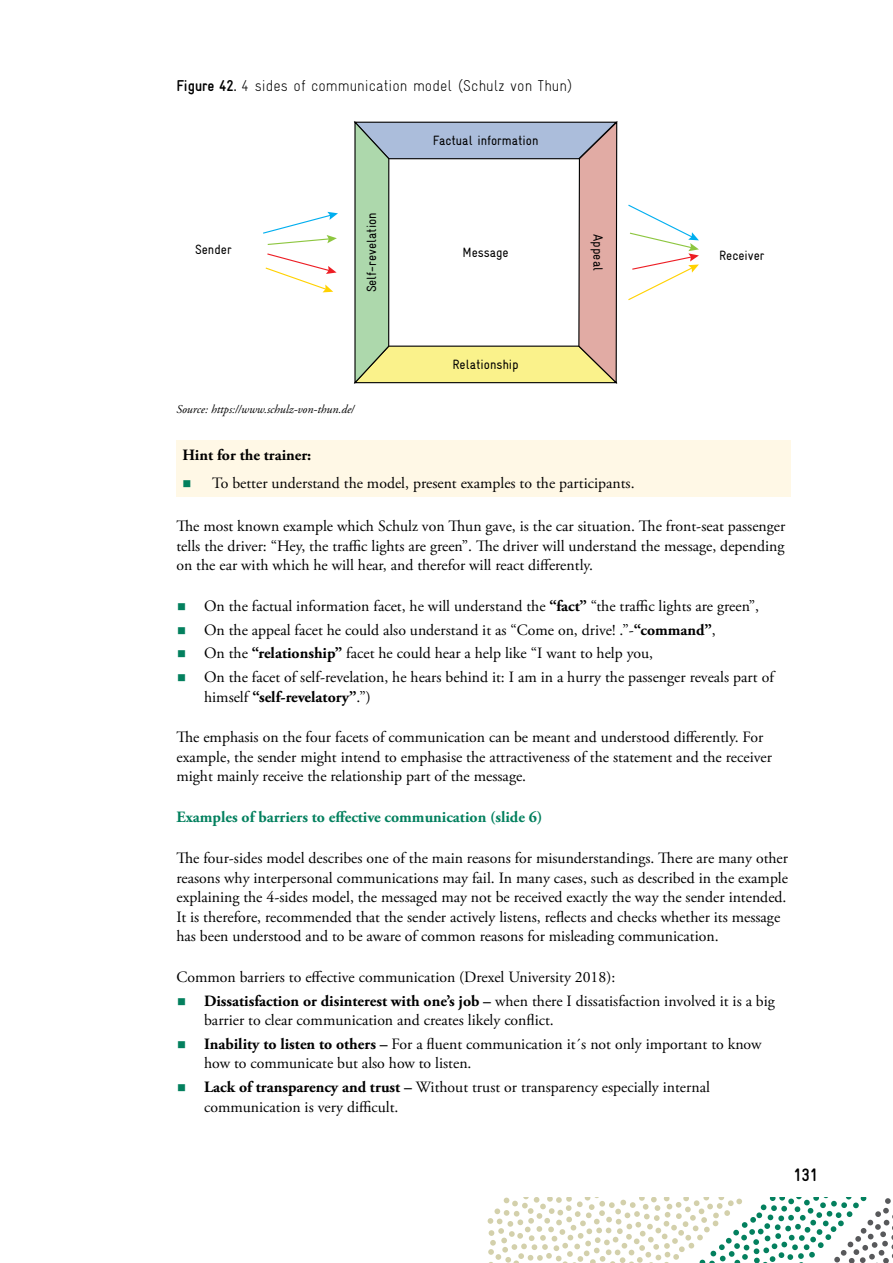
<style>
.page{position:relative;width:893px;height:1263px;background:#fff}
.page>*{position:absolute;margin:0;border:0;box-sizing:border-box;transform-origin:0 0}
.t1{font:700 condensed 18px "Gravur";color:#000}
.t2{font:15.75px/19.5px "Adobe Garamond Pro";color:#000}
.t3{font:300 condensed 15.75px "Gravur";color:#000}
.t4{font:700 15.75px "Adobe Garamond Pro";color:#03805e}
.t5{font:700 15.75px "Adobe Garamond Pro";color:#000}
.t6{font:condensed 13.5px "Gravur";color:#000}
.t7{font:italic 12px "Adobe Garamond Pro";color:#000}
.s1{font-weight:700}
.s2{font-weight:400}
</style>
<div class="page">
<svg style="left:488px;top:1197px;width:405px;height:66px"></svg>
<svg style="left:354px;top:121px;width:264px;height:263px"></svg>
<svg style="left:628px;top:204px;width:71px;height:97px"></svg>
<svg style="left:265px;top:253px;width:72px;height:39px"></svg>
<svg style="left:263px;top:212px;width:75px;height:33px"></svg>
<div style="left:176px;top:440px;width:615px;height:56px;background:#fff8e6"></div>
<p class="t3" style="left:176px;top:76px;width:398px"><span class="s1">Figure 42.</span> 4 sides of communication model (Schulz von Thun)</p>
<p class="t6" style="left:195px;top:242px;width:38px">Sender</p>
<p class="t6" style="left:364px;top:292px;width:81px;rotate:-90deg">Self-revelation</p>
<p class="t6" style="left:433px;top:132px;width:107px">Factual information</p>
<p class="t6" style="left:606px;top:234px;width:38px;rotate:90deg">Appeal</p>
<p class="t6" style="left:462px;top:244px;width:48px">Message</p>
<p class="t6" style="left:719px;top:247px;width:47px">Receiver</p>
<p class="t6" style="left:452px;top:356px;width:68px">Relationship</p>
<p class="t7" style="left:176px;top:402px;width:179px">Source: https://www.schulz-von-thun.de/</p>
<p class="t5" style="left:182px;top:446px;width:130px">Hint for the trainer:</p>
<p class="t2" style="left:212px;top:474px;width:424px">To better understand the model, present examples to the participants.</p>
<p class="t2" style="left:176px;top:517px;width:610px;text-align:justify">The most known example which Schulz von Thun gave, is the car situation. The front-seat passenger tells the driver: “Hey, the traffic lights are green”. The driver will understand the message, depending on the ear with which he will hear, and therefor will react differently.</p>
<p class="t2" style="left:204px;top:595px;width:571px;line-height:23.7px">On the factual information facet, he will understand the <span class="s1">“fact”</span> “the traffic lights are green”, On the appeal facet he could also understand it as “Come on, drive! .”-<span class="s1">“command”</span>,<br>On the <span class="s1">“relationship”</span> facet he could hear a help like “I want to help you,<br>On the facet of self-revelation, he hears behind it: I am in a hurry the passenger reveals part of</p>
<p class="t5" style="left:204px;top:687px;width:168px"><span class="s2">himself</span> “self-revelatory”<span class="s2">.”)</span></p>
<p class="t2" style="left:176px;top:728px;width:597px">The emphasis on the four facets of communication can be meant and understood differently. For example, the sender might intend to emphasise the attractiveness of the statement and the receiver might mainly receive the relationship part of the message.</p>
<p class="t4" style="left:176px;top:808px;width:367px">Examples of barriers to effective communication (slide 6)</p>
<p class="t2" style="left:176px;top:849px;width:613px">The four-sides model describes one of the main reasons for misunderstandings. There are many other reasons why interpersonal communications may fail. In many cases, such as described in the example explaining the 4-sides model, the messaged may not be received exactly the way the sender intended.<br>It is therefore, recommended that the sender actively listens, reflects and checks whether its message has been understood and to be aware of common reasons for misleading communication.</p>
<p class="t2" style="left:204px;top:965px;width:572px;line-height:23.7px;text-indent:-28px">Common barriers to effective communication (Drexel University 2018):<br><span class="s1">Dissatisfaction or disinterest with one’s job –</span> when there I dissatisfaction involved it is a big</p>
<p class="t2" style="left:204px;top:1009px;width:559px;line-height:23.7px">barrier to clear communication and creates likely conflict.<br><span class="s1">Inability to listen to others –</span> For a fluent communication it´s not only important to know</p>
<p class="t2" style="left:204px;top:1052px;width:507px;line-height:23.7px">how to communicate but also how to listen.<br><span class="s1">Lack of transparency and trust –</span> Without trust or transparency especially internal</p>
<p class="t2" style="left:204px;top:1097px;width:196px">communication is very difficult.</p>
<p class="t1" style="left:793px;top:1165px;width:26px">131</p>
</div>
